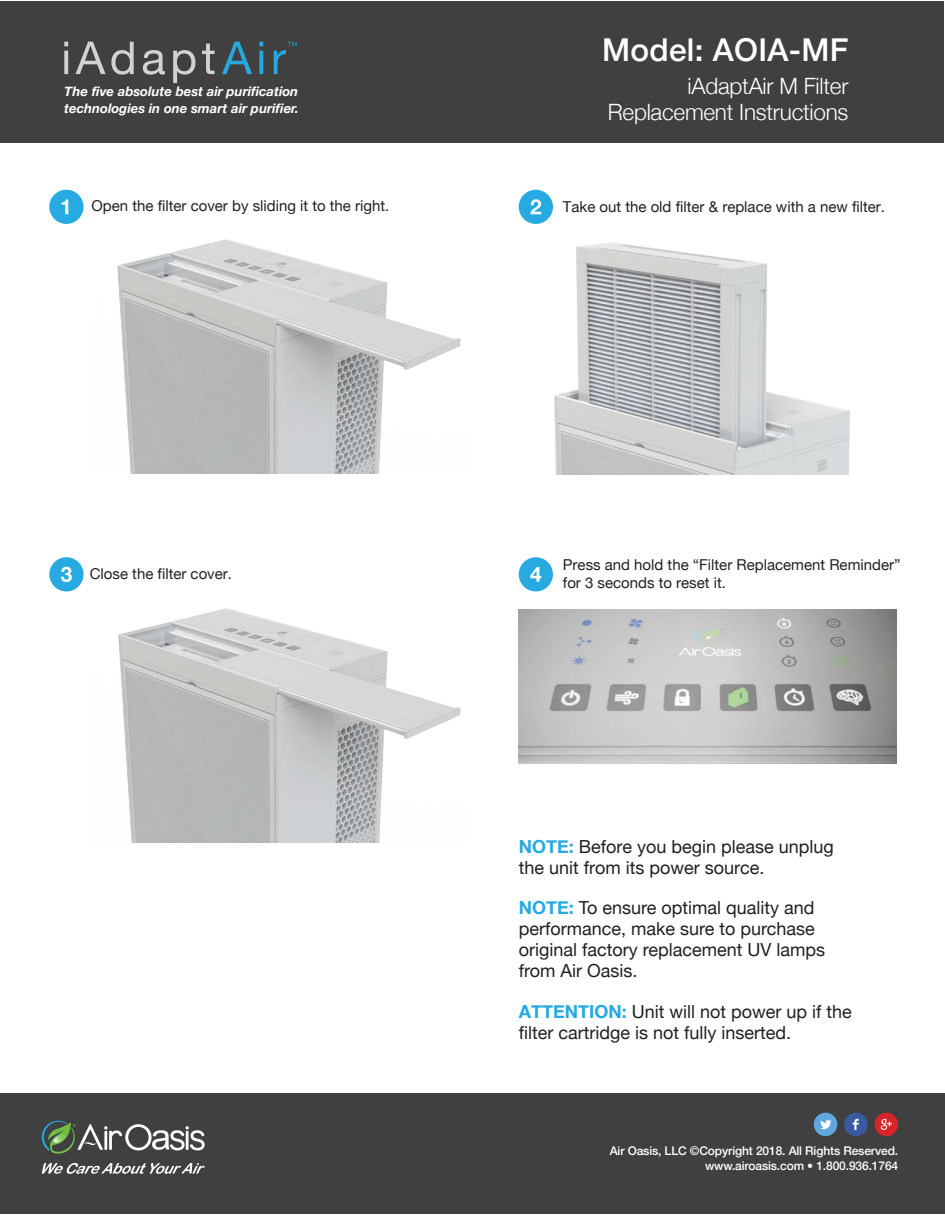
<style>
.page{position:relative;width:945px;height:1215px;background:#fff}
.page>*{position:absolute;margin:0;border:0;box-sizing:border-box;transform-origin:0 0}
.t1{font:500 31.5px "Helvetica Neue";letter-spacing:.01em;color:#fff}
.t2{font:300 22.5px/26.2px "Helvetica Neue";letter-spacing:-.01em;color:#fff;text-align:right}
.t3{font:18px/21px "Helvetica Neue";color:#231f20}
.t4{font:15px/18px "Helvetica Neue";color:#231f20}
.t5{font:italic 700 13.2px/17px "Helvetica Neue";color:#fff}
.t6{font:500 12px/15px "Helvetica Neue";letter-spacing:-.01em;color:#fff;text-align:right}
.s1{font-weight:700;color:#27a9e0}
.s2{font-weight:700;color:#25a9e0}
</style>
<div class="page">
<img style="left:554px;top:242px;width:296px;height:232px">
<img style="left:117px;top:239px;width:344px;height:234px">
<img style="left:519px;top:609px;width:378px;height:154px">
<div style="left:0;top:1093px;width:945px;height:121px;background:#404041"></div>
<svg style="left:42px;top:1121px;width:163px;height:33px"></svg>
<svg style="left:42px;top:1163px;width:163px;height:11px"></svg>
<svg style="left:875px;top:1113px;width:23px;height:23px"></svg>
<svg style="left:844px;top:1113px;width:24px;height:23px"></svg>
<svg style="left:814px;top:1113px;width:23px;height:23px"></svg>
<div style="left:0;top:1px;width:944px;height:141px;background:#404041"></div>
<svg style="left:64px;top:51px;width:4px;height:23px"></svg>
<svg style="left:64px;top:42px;width:4px;height:4px"></svg>
<svg style="left:76px;top:42px;width:58px;height:33px"></svg>
<svg style="left:143px;top:50px;width:22px;height:25px"></svg>
<svg style="left:173px;top:50px;width:22px;height:33px"></svg>
<svg style="left:202px;top:44px;width:13px;height:30px"></svg>
<svg style="left:222px;top:42px;width:30px;height:32px"></svg>
<svg style="left:259px;top:51px;width:4px;height:23px"></svg>
<svg style="left:259px;top:42px;width:4px;height:4px"></svg>
<svg style="left:274px;top:42px;width:23px;height:32px"></svg>
<div style="left:49px;top:190px;width:35px;height:34px;background:#27aae1;border-radius:50%"></div>
<svg style="left:62px;top:199px;width:6px;height:15px"></svg>
<div style="left:519px;top:557px;width:34px;height:34px;background:#27aae1;border-radius:50%"></div>
<svg style="left:530px;top:567px;width:11px;height:15px"></svg>
<img style="left:118px;top:608px;width:343px;height:235px">
<div style="left:49px;top:557px;width:35px;height:34px;background:#27aae1;border-radius:50%"></div>
<svg style="left:61px;top:567px;width:11px;height:15px"></svg>
<div style="left:519px;top:190px;width:34px;height:34px;background:#27aae1;border-radius:50%"></div>
<svg style="left:530px;top:199px;width:11px;height:15px"></svg>
<p class="t5" style="left:64px;top:83px;width:236px">The five absolute best air purification technologies in one smart air purifier.</p>
<h1 class="t1" style="left:602px;top:25px;width:248px">Model: AOIA-MF</h1>
<p class="t2" style="left:608px;top:71px;width:242px">iAdaptAir M Filter<br>Replacement Instructions</p>
<p class="t4" style="left:92px;top:197px;width:299px">Open the filter cover by sliding it to the right.</p>
<p class="t4" style="left:563px;top:198px;width:324px">Take out the old filter &amp; replace with a new filter.</p>
<p class="t4" style="left:90px;top:566px;width:144px">Close the filter cover.</p>
<p class="t4" style="left:563px;top:556px;width:339px">Press and hold the “Filter Replacement Reminder” for 3 seconds to reset it.</p>
<p class="t3" style="left:519px;top:837px;width:317px"><span class="s1">NOTE:</span> Before you begin please unplug the unit from its power source.</p>
<p class="t3" style="left:519px;top:898px;width:308px"><span class="s1">NOTE:</span> To ensure optimal quality and performance, make sure to purchase original factory replacement UV lamps from Air Oasis.</p>
<p class="t3" style="left:519px;top:1002px;width:334px"><span class="s2">ATTENTION:</span> Unit will not power up if the filter cartridge is not fully inserted.</p>
<p class="t6" style="left:610px;top:1143px;width:290px">Air Oasis, LLC ©Copyright 2018. All Rights Reserved. www.airoasis.com • 1.800.936.1764</p>
</div>
